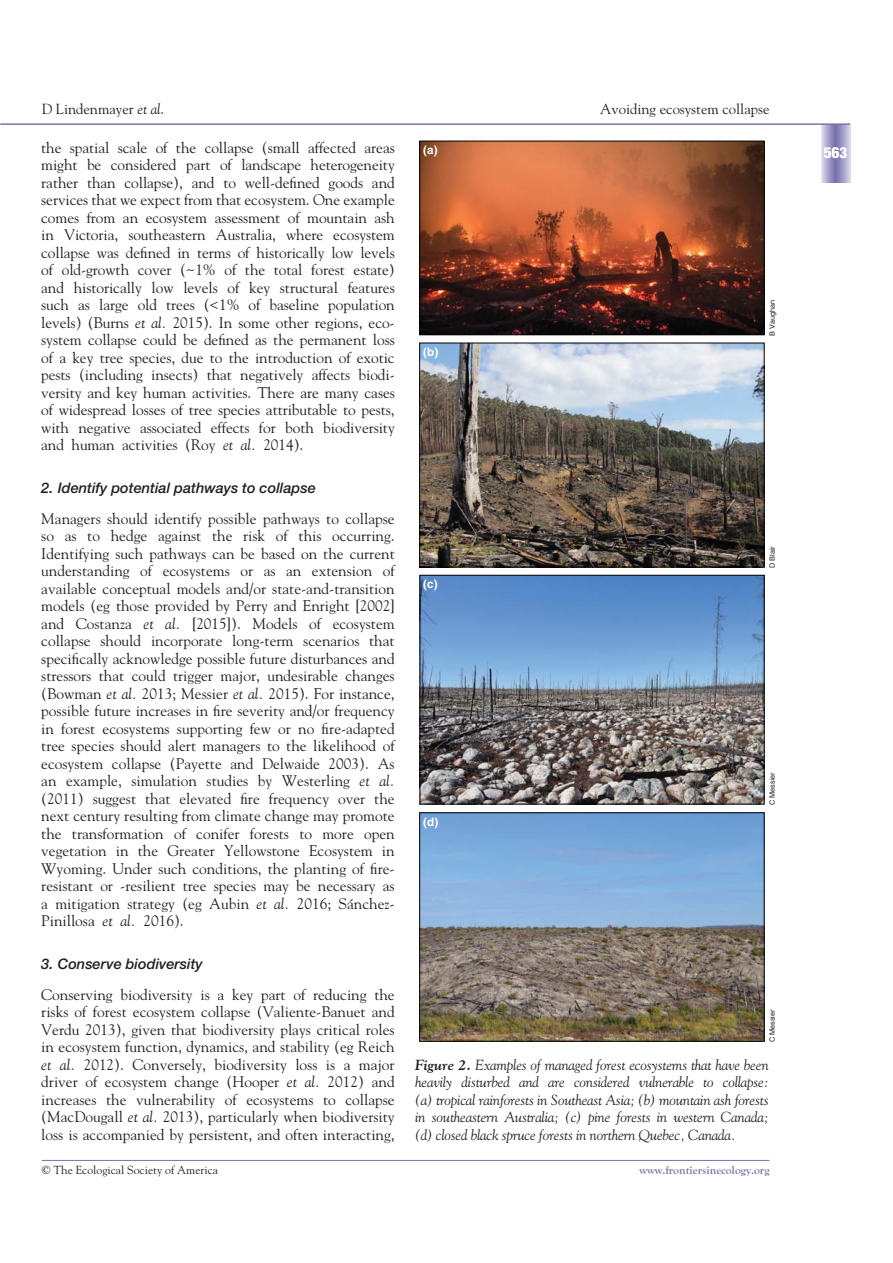
<style>
.page{position:relative;width:893px;height:1263px;background:#fff}
.page>*{position:absolute;margin:0;border:0;box-sizing:border-box;transform-origin:0 0}
.t1{font:15.3px/17.5px "Goudy";color:#231f20;text-align:justify}
.t2{font:900 condensed 15.3px "Helvetica Neue";color:#fff}
.t3{font:italic 14.55px/17.5px "Goudy";letter-spacing:-.01em;color:#231f20;text-align:justify}
.t4{font:italic 500 14.55px "Helvetica Neue";color:#231f20}
.t5{font:14.55px "Goudy";color:#231f20}
.t6{font:11.7px "Goudy";color:#231f20}
.t7{font:700 11.7px "Goudy";color:#7670ac}
.t8{font:700 11.7px "Helvetica";color:#fff}
.t9{font:7.35px "Helvetica";color:#231f20}
.s1{font-style:italic}
.s2{font-weight:700}
</style>
<div class="page">
<svg style="left:821px;top:125px;width:29px;height:57px;background:#a7a2ca"></svg>
<hr style="left:0;top:123px;width:850px;height:2px;background:#7670ac">
<hr style="left:42px;top:1160px;width:727px;height:1px;background:#7670ac">
<img style="left:421px;top:577px;width:341px;height:225px">
<img style="left:419px;top:141px;width:345px;height:427px">
<div style="left:419px;top:575px;width:345px;height:229px;border:1px solid #010202"></div>
<img style="left:421px;top:814px;width:341px;height:226px">
<div style="left:419px;top:812px;width:345px;height:230px;border:1px solid #010202"></div>
<p class="t5" style="left:42px;top:103px;width:124px">D Lindenmayer <span class="s1">et al</span>.</p>
<p class="t5" style="left:600px;top:103px;width:171px">Avoiding ecosystem collapse</p>
<p class="t1" style="left:41px;top:140px;width:355px">the spatial scale of the collapse (small affected areas might be considered part of landscape heterogeneity rather than collapse), and to well- defined goods and services that we expect from that ecosystem. One example comes from an ecosystem assessment of mountain ash in Victoria, southeastern Australia, where ecosystem collapse was defined in terms of historically low levels of old- growth cover (~1% of the total forest estate) and historically low levels of key structural features such as large old trees (&lt;1% of baseline population levels) (Burns <span class="s1">et al.</span> 2015). In some other regions, eco&shy;system collapse could be defined as the permanent loss of a key tree species, due to the introduction of exotic pests (including insects) that negatively affects biodi&shy;versity and key human activities. There are many cases of widespread losses of tree species attributable to pests, with negative associated effects for both biodiversity and human activities (Roy <span class="s1">et al.</span> 2014).</p>
<p class="t4" style="left:41px;top:483px;width:276px">2. Identify potential pathways to collapse</p>
<p class="t1" style="left:41px;top:511px;width:355px">Managers should identify possible pathways to collapse so as to hedge against the risk of this occurring.<br>Identifying such pathways can be based on the current understanding of ecosystems or as an extension of available conceptual models and/or state- and- transition models (eg those provided by Perry and Enright [2002] and Costanza <span class="s1">et al.</span> [2015]). Models of ecosystem collapse should incorporate long- term scenarios that specifically acknowledge possible future disturbances and stressors that could trigger major, undesirable changes (Bowman <span class="s1">et al.</span> 2013; Messier <span class="s1">et al.</span> 2015). For instance, possible future increases in fire severity and/or frequency in forest ecosystems supporting few or no fire- adapted tree species should alert managers to the likelihood of ecosystem collapse (Payette and Delwaide 2003). As an example, simulation studies by Westerling <span class="s1">et al. </span>(2011) suggest that elevated fire frequency over the next century resulting from climate change may promote the transformation of conifer forests to more open vegetation in the Greater Yellowstone Ecosystem in Wyoming. Under such conditions, the planting of fire&shy;resistant or - resilient tree species may be necessary as a mitigation strategy (eg Aubin <span class="s1">et al.</span> 2016; Sánchez-Pinillosa <span class="s1">et al.</span> 2016).</p>
<p class="t4" style="left:41px;top:959px;width:163px">3. Conserve biodiversity</p>
<p class="t1" style="left:41px;top:987px;width:355px">Conserving biodiversity is a key part of reducing the risks of forest ecosystem collapse (Valiente- Banuet and Verdu 2013), given that biodiversity plays critical roles in ecosystem function, dynamics, and stability (eg Reich <span class="s1">et al.</span> 2012). Conversely, biodiversity loss is a major driver of ecosystem change (Hooper <span class="s1">et al.</span> 2012) and increases the vulnerability of ecosystems to collapse (MacDougall <span class="s1">et al.</span> 2013), particularly when biodiversity loss is accompanied by persistent, and often interacting,</p>
<p class="t8" style="left:423px;top:145px;width:16px">(a)</p>
<p class="t9" style="left:768px;top:336px;width:37px;rotate:-90deg">B Vaughan</p>
<p class="t8" style="left:423px;top:348px;width:16px">(b)</p>
<p class="t9" style="left:768px;top:568px;width:23px;rotate:-90deg">D Blair</p>
<p class="t8" style="left:423px;top:580px;width:16px">(c)</p>
<p class="t9" style="left:768px;top:805px;width:34px;rotate:-90deg">C Messier</p>
<p class="t8" style="left:423px;top:818px;width:16px">(d)</p>
<p class="t9" style="left:768px;top:1042px;width:34px;rotate:-90deg">C Messier</p>
<p class="t3" style="left:415px;top:1057px;width:355px"><span class="s2">Figure 2.</span> Examples of managed forest ecosystems that have been heavily disturbed and are considered vulnerable to collapse: (a) tropical rainforests in Southeast Asia; (b) mountain ash forests in southeastern Australia; (c) pine forests in western Canada; (d) closed black spruce forests in northern Quebec, Canada.</p>
<p class="t6" style="left:42px;top:1165px;width:178px">© The Ecological Society of America</p>
<p class="t7" style="left:639px;top:1165px;width:132px">www.frontiersinecology.org</p>
<p class="t2" style="left:824px;top:147px;width:25px">563</p>
</div>
